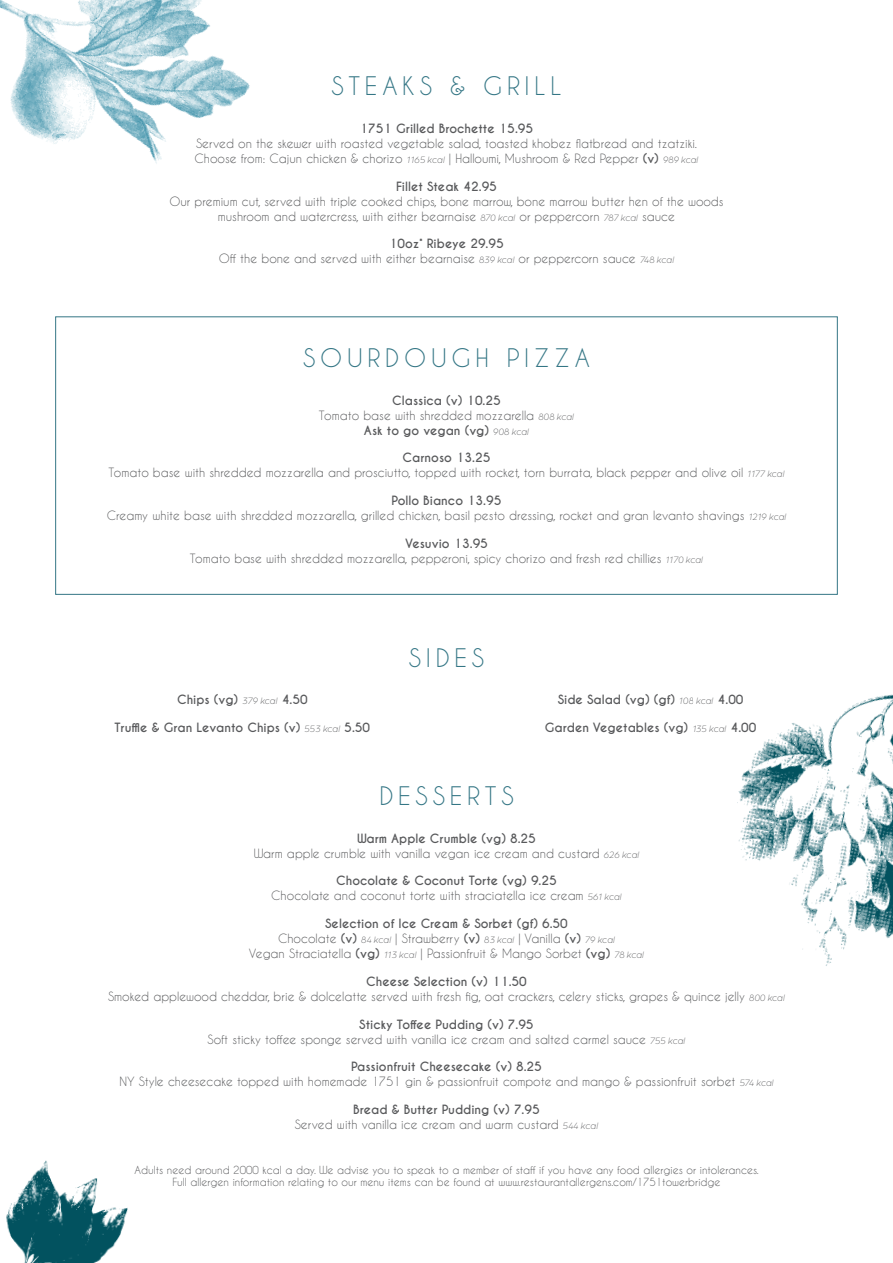
<style>
.page{position:relative;width:893px;height:1263px;background:#fff}
.page>*{position:absolute;margin:0;border:0;box-sizing:border-box;transform-origin:0 0}
.t1{font:24px "Caviar Dreams";letter-spacing:.2em;color:#347685}
.t2{font:12px/15px "Caviar Dreams";color:#58595b;text-align:center}
.t3{font:700 12px/15px "Caviar Dreams";color:#58595b;text-align:center}
.t4{font:10.5px/12px "Caviar Dreams";color:#58595b;text-align:center}
.s1{font-family:"Arboria";font-weight:300;font-style:italic;font-size:9.75px}
.s2{font-weight:700}
.s3{font-weight:400}
</style>
<div class="page">
<img style="left:0;top:0;width:250px;height:164px">
<img style="left:737px;top:694px;width:156px;height:272px">
<img style="left:6px;top:1160px;width:122px;height:103px">
<h1 class="t1" style="left:331px;top:72px;width:232px">STEAKS &amp; GRILL</h1>
<p class="t3" style="left:360px;top:121px;width:175px">1751 Grilled Brochette 15.95</p>
<p class="t2" style="left:195px;top:135px;width:505px;text-align:left">Served on the skewer with roasted vegetable salad, toasted khobez flatbread and tzatziki.<br>Choose from: Cajun chicken &amp; chorizo <span class="s1">1165 kcal</span> | Halloumi, Mushroom &amp; Red Pepper <span class="s2">(v)</span> <span class="s1">989 kcal</span></p>
<p class="t3" style="left:396px;top:179px;width:102px">Fillet Steak 42.95</p>
<p class="t2" style="left:169px;top:193px;width:556px">Our premium cut, served with triple cooked chips, bone marrow, bone marrow butter hen of the woods mushroom and watercress, with either bearnaise <span class="s1">870 kcal</span> or peppercorn <span class="s1">787 kcal</span> sauce</p>
<p class="t2" style="left:219px;top:236px;width:457px"><span class="s2">10oz</span><sup>*</sup> <span class="s2">Ribeye 29.95<br></span>Off the bone and served with either bearnaise <span class="s1">839 kcal</span> or peppercorn sauce <span class="s1">748 kcal</span></p>
<h1 class="t1" style="left:303px;top:344px;width:288px">SOURDOUGH PIZZA</h1>
<p class="t3" style="left:319px;top:393px;width:257px">Classica (v) 10.25<br><span class="s3">Tomato base with shredded mozzarella</span> <span class="s1">808 kcal<br></span>Ask to go vegan (vg) <span class="s1">908 kcal</span></p>
<p class="t2" style="left:108px;top:450px;width:677px"><span class="s2">Carnoso 13.25<br></span>Tomato base with shredded mozzarella and prosciutto, topped with rocket, torn burrata, black pepper and olive oil <span class="s1">1177 kcal</span></p>
<p class="t2" style="left:107px;top:493px;width:681px"><span class="s2">Pollo Bianco 13.95<br></span>Creamy white base with shredded mozzarella, grilled chicken, basil pesto dressing, rocket and gran levanto shavings <span class="s1">1219 kcal</span></p>
<p class="t2" style="left:190px;top:535px;width:515px"><span class="s2">Vesuvio 13.95<br></span>Tomato base with shredded mozzarella, pepperoni, spicy chorizo and fresh red chillies <span class="s1">1170 kcal</span></p>
<p class="t3" style="left:177px;top:692px;width:132px">Chips (vg) <span class="s1">379 kcal</span> 4.50</p>
<p class="t3" style="left:115px;top:720px;width:257px">Truffle &amp; Gran Levanto Chips (v) <span class="s1">553 kcal</span> 5.50</p>
<h1 class="t1" style="left:409px;top:643px;width:77px">SIDES</h1>
<h1 class="t1" style="left:379px;top:781px;width:136px">DESSERTS</h1>
<p class="t3" style="left:558px;top:692px;width:187px">Side Salad (vg) (gf) <span class="s1">108 kcal</span> 4.00</p>
<p class="t3" style="left:545px;top:720px;width:213px">Garden Vegetables (vg) <span class="s1">135 kcal</span> 4.00</p>
<p class="t2" style="left:254px;top:830px;width:387px"><span class="s2">Warm Apple Crumble (vg) 8.25<br></span>Warm apple crumble with vanilla vegan ice cream and custard <span class="s1">626 kcal</span></p>
<p class="t2" style="left:271px;top:873px;width:352px"><span class="s2">Chocolate &amp; Coconut Torte (vg) 9.25<br></span>Chocolate and coconut torte with straciatella ice cream <span class="s1">561 kcal</span></p>
<p class="t2" style="left:249px;top:916px;width:397px"><span class="s2">Selection of Ice Cream &amp; Sorbet (gf) 6.50<br></span>Chocolate <span class="s2">(v)</span> <span class="s1">84 kcal</span> | Strawberry <span class="s2">(v)</span> <span class="s1">83 kcal</span> | Vanilla <span class="s2">(v)</span> <span class="s1">79 kcal<br></span>Vegan Straciatella <span class="s2">(vg)</span> <span class="s1">113 kcal</span> | Passionfruit &amp; Mango Sorbet <span class="s2">(vg)</span> <span class="s1">78 kcal</span></p>
<p class="t2" style="left:108px;top:973px;width:678px"><span class="s2">Cheese Selection (v) 11.50<br></span>Smoked applewood cheddar, brie &amp; dolcelatte served with fresh fig, oat crackers, celery sticks, grapes &amp; quince jelly <span class="s1">800 kcal</span></p>
<p class="t2" style="left:208px;top:1016px;width:479px"><span class="s2">Sticky Toffee Pudding (v) 7.95<br></span>Soft sticky toffee sponge served with vanilla ice cream and salted carmel sauce <span class="s1">755 kcal</span></p>
<p class="t2" style="left:119px;top:1059px;width:656px"><span class="s2">Passionfruit Cheesecake (v) 8.25<br></span>NY Style cheesecake topped with homemade 1751 gin &amp; passionfruit compote and mango &amp; passionfruit sorbet <span class="s1">574 kcal</span></p>
<p class="t2" style="left:295px;top:1102px;width:305px"><span class="s2">Bread &amp; Butter Pudding (v) 7.95<br></span>Served with vanilla ice cream and warm custard <span class="s1">544 kcal</span></p>
<p class="t4" style="left:135px;top:1164px;width:626px">Adults need around 2000 kcal a day. We advise you to speak to a member of staff if you have any food allergies or intolerances.<br>Full allergen information relating to our menu items can be found at www.restaurantallergens.com/1751towerbridge</p>
</div>
